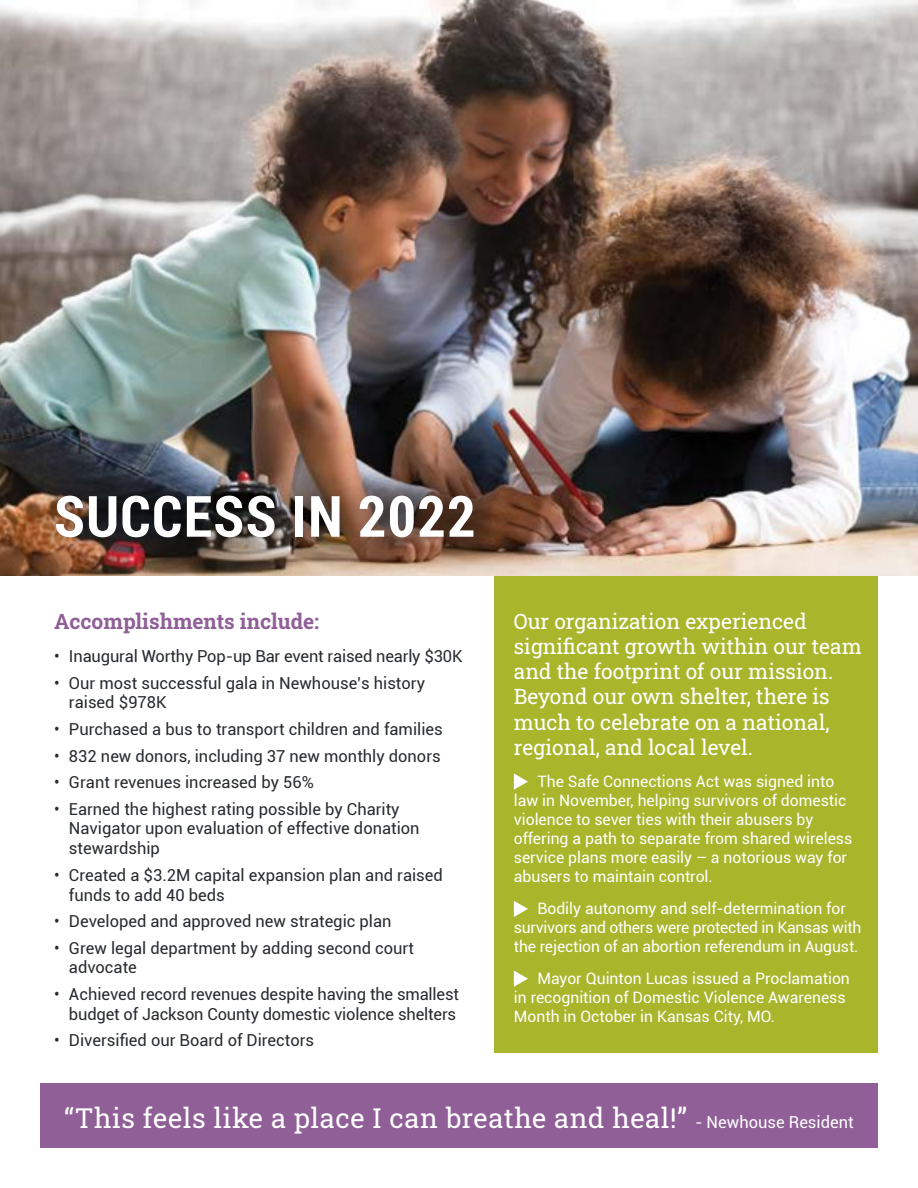
<style>
.page{position:relative;width:918px;height:1188px;background:#fff}
.page>*{position:absolute;margin:0;border:0;box-sizing:border-box;transform-origin:0 0}
.t1{font:700 57px "Roboto Condensed";letter-spacing:.025em;color:#fff}
.t2{font:27.3px "Roboto Slab";letter-spacing:.02em;color:#fff}
.t3{font:21px/25.2px "Roboto Slab";color:#fff}
.t4{font:700 21px "Roboto Slab";color:#905f98}
.t5{font:16.5px/19.8px "Roboto";color:#272a2e}
.t6{font:15.75px/18.9px "Roboto";color:#fff}
.s1{font-family:"Roboto";font-size:16.5px}
</style>
<div class="page">
<div style="left:494px;top:576px;width:384px;height:477px;background:#a9b62c"></div>
<div style="left:40px;top:1083px;width:838px;height:65px;background:#905f98"></div>
<img style="left:0;top:0;width:918px;height:576px">
<div style="left:29px;top:468px;width:472px;height:97px;background:#000;opacity:.85"></div>
<svg style="left:514px;top:773px;width:14px;height:17px"></svg>
<svg style="left:514px;top:901px;width:14px;height:16px"></svg>
<svg style="left:514px;top:971px;width:14px;height:16px"></svg>
<h1 class="t1" style="left:54px;top:476px;width:423px">SUCCESS IN 2022</h1>
<p class="t4" style="left:54px;top:607px;width:267px">Accomplishments include:</p>
<p class="t5" style="left:54px;top:646px;width:410px">• Inaugural Worthy Pop-up Bar event raised nearly $30K</p>
<p class="t5" style="left:69px;top:672px;width:358px;text-indent:-15px">• Our most successful gala in Newhouse’s history raised $978K</p>
<p class="t5" style="left:54px;top:719px;width:390px">• Purchased a bus to transport children and families</p>
<p class="t5" style="left:54px;top:745px;width:388px">• 832 new donors, including 37 new monthly donors</p>
<p class="t5" style="left:54px;top:772px;width:261px">• Grant revenues increased by 56%</p>
<p class="t5" style="left:69px;top:798px;width:352px;text-indent:-15px">• Earned the highest rating possible by Charity<br>Navigator upon evaluation of effective donation stewardship</p>
<p class="t5" style="left:69px;top:864px;width:375px;text-indent:-15px">• Created a $3.2M capital expansion plan and raised funds to add 40 beds</p>
<p class="t5" style="left:54px;top:911px;width:339px">• Developed and approved new strategic plan</p>
<p class="t5" style="left:69px;top:937px;width:347px;text-indent:-15px">• Grew legal department by adding second court advocate</p>
<p class="t5" style="left:54px;top:984px;width:407px;text-align:right">• Achieved record revenues despite having the smallest budget of Jackson County domestic violence shelters</p>
<p class="t5" style="left:54px;top:1030px;width:262px">• Diversified our Board of Directors</p>
<p class="t3" style="left:514px;top:608px;width:350px">Our organization experienced significant growth within our team and the footprint of our mission.<br>Beyond our own shelter, there is much to celebrate on a national, regional, and local level.</p>
<p class="t6" style="left:514px;top:772px;width:340px;text-indent:24px">The Safe Connections Act was signed into law in November, helping survivors of domestic violence to sever ties with their abusers by offering a path to separate from shared wireless service plans more easily – a notorious way for abusers to maintain control.</p>
<p class="t6" style="left:514px;top:898px;width:349px;text-align:center">Bodily autonomy and self-determination for survivors and others were protected in Kansas with the rejection of an abortion referendum in August.</p>
<p class="t6" style="left:514px;top:969px;width:338px;text-indent:24px">Mayor Quinton Lucas issued a Proclamation in recognition of Domestic Violence Awareness<br>Month in October in Kansas City, MO.</p>
<h2 class="t2" style="left:64px;top:1100px;width:791px">“This feels like a place I can breathe and heal!” <span class="s1">- Newhouse Resident</span></h2>
</div>
